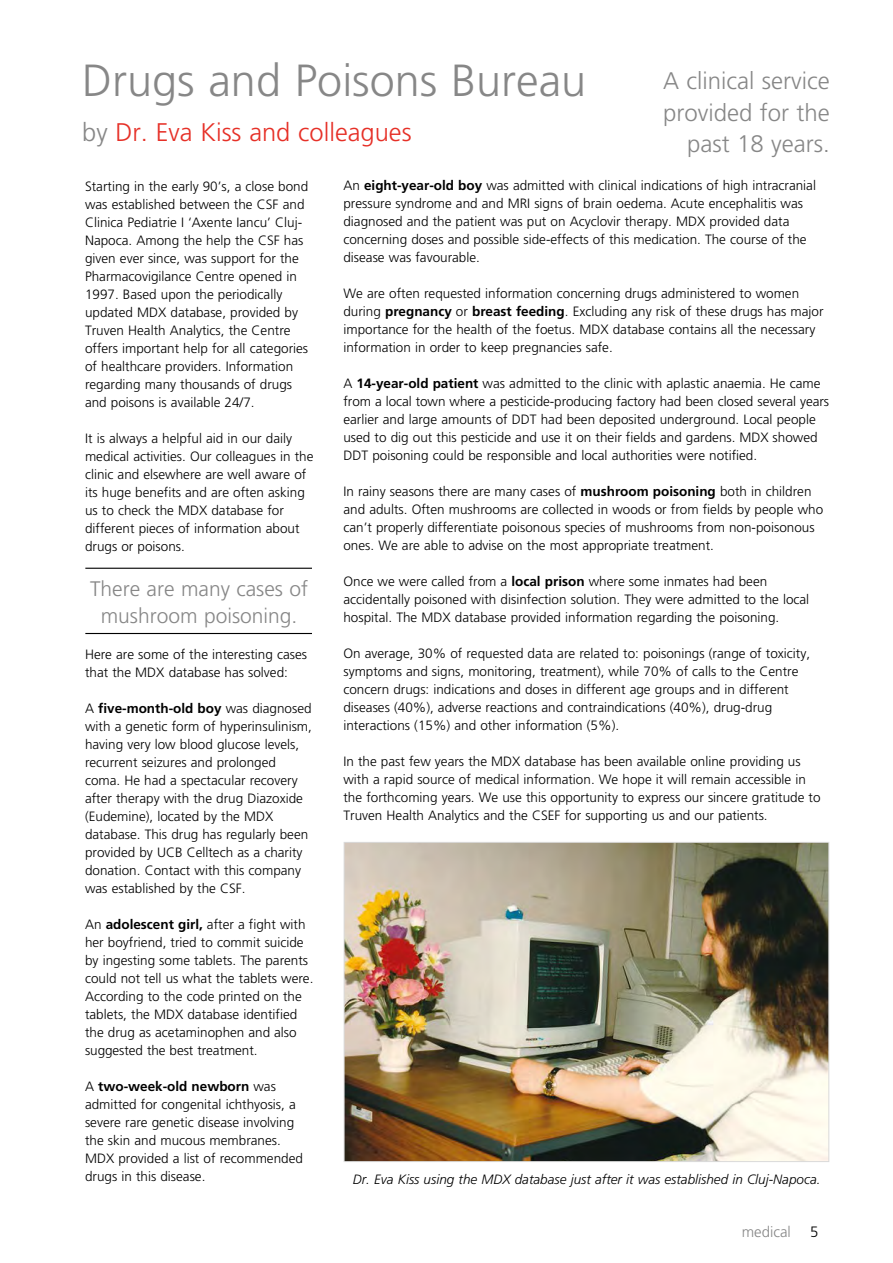
<style>
.page{position:relative;width:893px;height:1263px;background:#fff}
.page>*{position:absolute;margin:0;border:0;box-sizing:border-box;transform-origin:0 0}
.t1{font:300 45px "Frutiger";color:#878787}
.t2{font:300 25.5px "Frutiger";color:#e63027}
.t3{font:300 24px/31.5px "Frutiger";color:#878787;text-align:right}
.t4{font:300 21px/27px "Frutiger";color:#878787;text-align:center}
.t5{font:300 15px "Frutiger";color:#878787}
.t6{font:300 15px "Frutiger";color:#000}
.t7{font:300 13.5px/18px "Frutiger";color:#000}
.t8{font:italic 300 13.5px "Frutiger";color:#000}
.s1{color:#878787}
.s2{font-weight:700}
</style>
<div class="page">
<img style="left:346px;top:844px;width:481px;height:316px">
<div style="left:344px;top:842px;width:485px;height:320px;border:1px solid #dadada"></div>
<hr style="left:85px;top:568px;width:227px;height:1px;background:#000">
<hr style="left:85px;top:633px;width:227px;height:1px;background:#000">
<h1 class="t1" style="left:82px;top:55px;width:505px">Drugs and Poisons Bureau</h1>
<h2 class="t2" style="left:82px;top:117px;width:331px"><span class="s1">by</span> Dr. Eva Kiss and colleagues</h2>
<h3 class="t3" style="left:663px;top:65px;width:168px">A clinical service provided for the past 18 years.</h3>
<p class="t7" style="left:85px;top:177px;width:225px">Starting in the early 90’s, a close bond was established between the CSF and Clinica Pediatrie I ‘Axente Iancu’ Cluj-Napoca. Among the help the CSF has given ever since, was support for the Pharmacovigilance Centre opened in 1997. Based upon the periodically updated MDX database, provided by Truven Health Analytics, the Centre offers important help for all categories of healthcare providers. Information regarding many thousands of drugs and poisons is available 24/7.</p>
<p class="t7" style="left:85px;top:429px;width:230px">It is always a helpful aid in our daily medical activities. Our colleagues in the clinic and elsewhere are well aware of its huge benefits and are often asking us to check the MDX database for different pieces of information about drugs or poisons.</p>
<h3 class="t4" style="left:90px;top:575px;width:220px">There are many cases of mushroom poisoning.</h3>
<p class="t7" style="left:85px;top:645px;width:224px">Here are some of the interesting cases that the MDX database has solved:</p>
<p class="t7" style="left:85px;top:699px;width:228px">A <span class="s2">five-month-old boy</span> was diagnosed with a genetic form of hyperinsulinism, having very low blood glucose levels, recurrent seizures and prolonged coma. He had a spectacular recovery after therapy with the drug Diazoxide (Eudemine), located by the MDX database. This drug has regularly been provided by UCB Celltech as a charity donation. Contact with this company was established by the CSF.</p>
<p class="t7" style="left:85px;top:915px;width:230px">An <span class="s2">adolescent girl,</span> after a fight with her boyfriend, tried to commit suicide by ingesting some tablets. The parents could not tell us what the tablets were.<br>According to the code printed on the tablets, the MDX database identified the drug as acetaminophen and also suggested the best treatment.</p>
<p class="t7" style="left:85px;top:1077px;width:219px">A <span class="s2">two-week-old newborn</span> was admitted for congenital ichthyosis, a severe rare genetic disease involving the skin and mucous membranes.<br>MDX provided a list of recommended drugs in this disease.</p>
<p class="t7" style="left:343px;top:176px;width:474px">An <span class="s2">eight-year-old boy</span> was admitted with clinical indications of high intracranial pressure syndrome and and MRI signs of brain oedema. Acute encephalitis was diagnosed and the patient was put on Acyclovir therapy. MDX provided data concerning doses and possible side-effects of this medication. The course of the disease was favourable.</p>
<p class="t7" style="left:343px;top:284px;width:482px">We are often requested information concerning drugs administered to women during <span class="s2">pregnancy</span> or <span class="s2">breast feeding</span>. Excluding any risk of these drugs has major importance for the health of the foetus. MDX database contains all the necessary information in order to keep pregnancies safe.</p>
<p class="t7" style="left:343px;top:374px;width:487px">A <span class="s2">14-year-old patient</span> was admitted to the clinic with aplastic anaemia. He came from a local town where a pesticide-producing factory had been closed several years earlier and large amounts of DDT had been deposited underground. Local people used to dig out this pesticide and use it on their fields and gardens. MDX showed DDT poisoning could be responsible and local authorities were notified.</p>
<p class="t7" style="left:343px;top:482px;width:481px">In rainy seasons there are many cases of <span class="s2">mushroom poisoning</span> both in children and adults. Often mushrooms are collected in woods or from fields by people who can’t properly differentiate poisonous species of mushrooms from non-poisonous ones. We are able to advise on the most appropriate treatment.</p>
<p class="t7" style="left:343px;top:572px;width:467px">Once we were called from a <span class="s2">local prison</span> where some inmates had been accidentally poisoned with disinfection solution. They were admitted to the local hospital. The MDX database provided information regarding the poisoning.</p>
<p class="t7" style="left:343px;top:644px;width:468px">On average, 30% of requested data are related to: poisonings (range of toxicity, symptoms and signs, monitoring, treatment), while 70% of calls to the Centre concern drugs: indications and doses in different age groups and in different diseases (40%), adverse reactions and contraindications (40%), drug-drug interactions (15%) and other information (5%).</p>
<p class="t7" style="left:343px;top:752px;width:479px">In the past few years the MDX database has been available online providing us with a rapid source of medical information. We hope it will remain accessible in the forthcoming years. We use this opportunity to express our sincere gratitude to Truven Health Analytics and the CSEF for supporting us and our patients.</p>
<p class="t8" style="left:353px;top:1171px;width:469px">Dr. Eva Kiss using the MDX database just after it was established in Cluj-Napoca.</p>
<p class="t5" style="left:742px;top:1223px;width:51px">medical</p>
<p class="t6" style="left:810px;top:1223px;width:10px">5</p>
</div>
